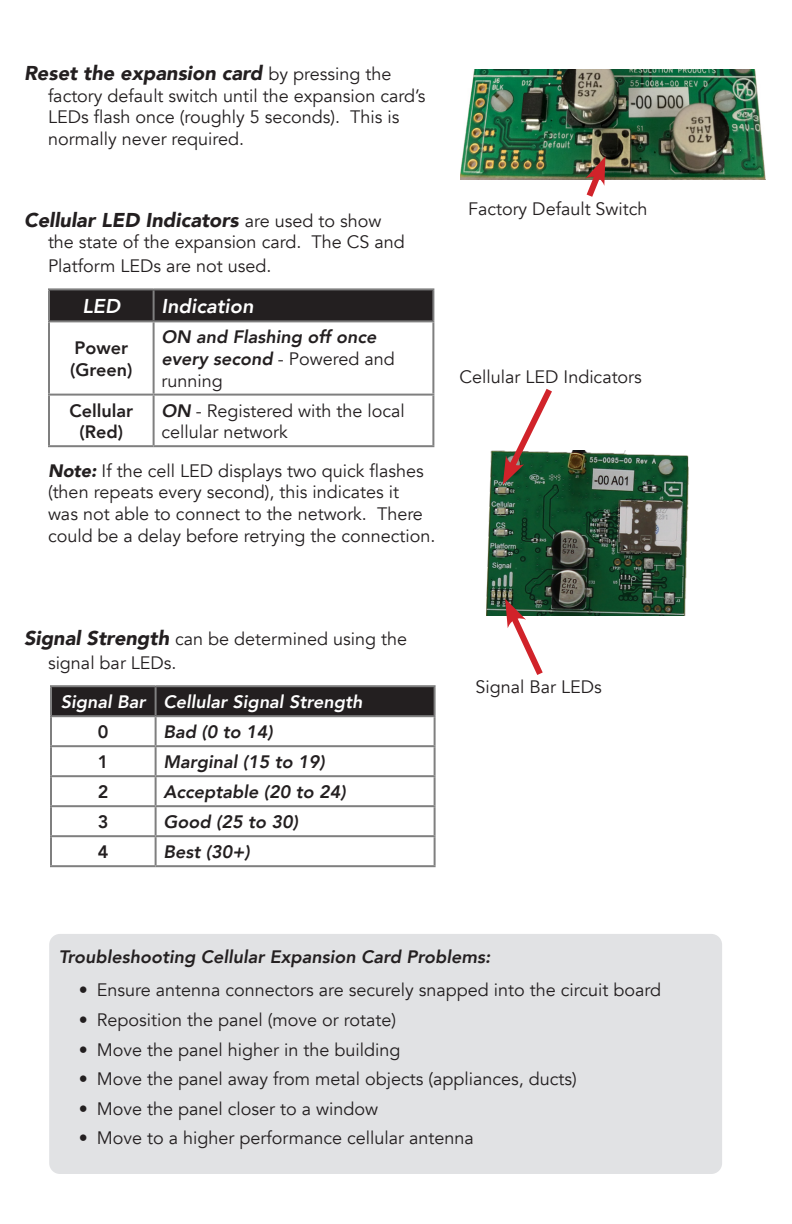
<style>
.page{position:relative;width:792px;height:1224px;background:#fff}
.page>*{position:absolute;margin:0;border:0;box-sizing:border-box;transform-origin:0 0}
.t1{font:italic 900 20px "Avenir";color:#231f20}
.t2{font:italic 800 20px "Avenir";color:#fff}
.t3{font:18px/21.6px "Avenir";color:#231f20}
.t4{font:italic 800 18px/21.6px "Avenir";color:#231f20}
.t5{font:italic 800 18px "Avenir";color:#fff}
.t6{font:800 18px "Avenir";color:#231f20}
.s1{font-weight:400;font-style:normal;font-size:18px}
.s2{font-weight:400;font-style:normal}
.s3{font-weight:800;font-style:italic}
.s4{font-weight:900;font-style:italic}
.s5{font-weight:900;font-style:italic;font-size:20px}
</style>
<div class="page">
<div style="left:50px;top:290px;width:382px;height:30px;background:#231f20"></div>
<hr style="left:48px;top:288px;width:106px;height:2px;background:#7f7f7f">
<hr style="left:48px;top:290px;width:2px;height:30px;background:#7f7f7f">
<hr style="left:154px;top:288px;width:280px;height:2px;background:#7f7f7f">
<hr style="left:153px;top:290px;width:2px;height:30px;background:#7f7f7f">
<hr style="left:432px;top:290px;width:2px;height:30px;background:#7f7f7f">
<hr style="left:48px;top:320px;width:106px;height:2px;background:#7f7f7f">
<hr style="left:48px;top:322px;width:2px;height:72px;background:#7f7f7f">
<hr style="left:154px;top:320px;width:280px;height:2px;background:#7f7f7f">
<hr style="left:153px;top:322px;width:2px;height:72px;background:#7f7f7f">
<hr style="left:432px;top:322px;width:2px;height:72px;background:#7f7f7f">
<hr style="left:48px;top:394px;width:106px;height:2px;background:#7f7f7f">
<hr style="left:48px;top:396px;width:2px;height:49px;background:#7f7f7f">
<hr style="left:154px;top:394px;width:280px;height:2px;background:#7f7f7f">
<hr style="left:153px;top:396px;width:2px;height:49px;background:#7f7f7f">
<hr style="left:432px;top:396px;width:2px;height:49px;background:#7f7f7f">
<hr style="left:48px;top:445px;width:106px;height:2px;background:#7f7f7f">
<hr style="left:154px;top:445px;width:280px;height:2px;background:#7f7f7f">
<div style="left:52px;top:687px;width:382px;height:28px;background:#231f20"></div>
<hr style="left:50px;top:685px;width:106px;height:2px;background:#7f7f7f">
<hr style="left:50px;top:687px;width:2px;height:28px;background:#7f7f7f">
<hr style="left:156px;top:685px;width:280px;height:2px;background:#7f7f7f">
<hr style="left:155px;top:687px;width:2px;height:28px;background:#7f7f7f">
<hr style="left:434px;top:687px;width:2px;height:28px;background:#7f7f7f">
<hr style="left:50px;top:715px;width:106px;height:2px;background:#7f7f7f">
<hr style="left:50px;top:717px;width:2px;height:28px;background:#7f7f7f">
<hr style="left:156px;top:715px;width:280px;height:2px;background:#7f7f7f">
<hr style="left:155px;top:717px;width:2px;height:28px;background:#7f7f7f">
<hr style="left:434px;top:717px;width:2px;height:28px;background:#7f7f7f">
<hr style="left:50px;top:745px;width:106px;height:2px;background:#7f7f7f">
<hr style="left:50px;top:747px;width:2px;height:28px;background:#7f7f7f">
<hr style="left:156px;top:745px;width:280px;height:2px;background:#7f7f7f">
<hr style="left:155px;top:747px;width:2px;height:28px;background:#7f7f7f">
<hr style="left:434px;top:747px;width:2px;height:28px;background:#7f7f7f">
<hr style="left:50px;top:775px;width:106px;height:2px;background:#7f7f7f">
<hr style="left:50px;top:777px;width:2px;height:28px;background:#7f7f7f">
<hr style="left:156px;top:775px;width:280px;height:2px;background:#7f7f7f">
<hr style="left:155px;top:777px;width:2px;height:28px;background:#7f7f7f">
<hr style="left:434px;top:777px;width:2px;height:28px;background:#7f7f7f">
<hr style="left:50px;top:805px;width:106px;height:2px;background:#7f7f7f">
<hr style="left:50px;top:807px;width:2px;height:28px;background:#7f7f7f">
<hr style="left:156px;top:805px;width:280px;height:2px;background:#7f7f7f">
<hr style="left:155px;top:807px;width:2px;height:28px;background:#7f7f7f">
<hr style="left:434px;top:807px;width:2px;height:28px;background:#7f7f7f">
<hr style="left:50px;top:835px;width:106px;height:2px;background:#7f7f7f">
<hr style="left:50px;top:837px;width:2px;height:28px;background:#7f7f7f">
<hr style="left:156px;top:835px;width:280px;height:2px;background:#7f7f7f">
<hr style="left:155px;top:837px;width:2px;height:28px;background:#7f7f7f">
<hr style="left:434px;top:837px;width:2px;height:28px;background:#7f7f7f">
<hr style="left:50px;top:865px;width:106px;height:2px;background:#7f7f7f">
<hr style="left:156px;top:865px;width:280px;height:2px;background:#7f7f7f">
<img style="left:461px;top:70px;width:305px;height:110px">
<svg style="left:582px;top:156px;width:25px;height:41px"></svg>
<div style="left:49px;top:934px;width:673px;height:240px;background:#e1e2e4;border-radius:11px"></div>
<img style="left:486px;top:450px;width:203px;height:165px">
<svg style="left:502px;top:388px;width:55px;height:97px"></svg>
<svg style="left:504px;top:599px;width:44px;height:76px"></svg>
<p class="t1" style="left:24px;top:57px;width:369px">Reset the expansion card <span class="s1">by pressing the</span></p>
<p class="t3" style="left:48px;top:85px;width:379px">factory default switch until the expansion card’s<br>LEDs flash once (roughly 5 seconds). This is normally never required.</p>
<p class="t1" style="left:24px;top:203px;width:359px">Cellular LED Indicators <span class="s1">are used to show</span></p>
<p class="t3" style="left:48px;top:231px;width:358px;line-height:24px">the state of the expansion card. The CS and<br>Platform LEDs are not used.</p>
<p class="t2" style="left:82px;top:295px;width:39px">LED</p>
<p class="t2" style="left:162px;top:295px;width:93px">Indication</p>
<p class="t6" style="left:74px;top:334px;width:55px">Power</p>
<p class="t6" style="left:70px;top:356px;width:64px">(Green)</p>
<p class="t4" style="left:162px;top:326px;width:235px">ON and Flashing off once every second <span class="s2">- Powered and running</span></p>
<p class="t3" style="left:162px;top:400px;width:245px"><span class="s3">ON</span> - Registered with the local cellular network</p>
<p class="t3" style="left:48px;top:460px;width:389px"><span class="s4">Note:</span> If the cell LED displays two quick flashes (then repeats every second), this indicates it<br>was not able to connect to the network. There could be a delay before retrying the connection.</p>
<p class="t6" style="left:69px;top:396px;width:65px">Cellular</p>
<p class="t6" style="left:79px;top:418px;width:45px">(Red)</p>
<p class="t3" style="left:468px;top:198px;width:181px">Factory Default Switch</p>
<p class="t3" style="left:460px;top:366px;width:184px">Cellular LED Indicators</p>
<p class="t3" style="left:48px;top:627px;width:361px;line-height:24px;text-indent:-24px"><span class="s5">Signal Strength</span> can be determined using the signal bar LEDs.</p>
<p class="t5" style="left:61px;top:691px;width:86px">Signal Bar</p>
<p class="t5" style="left:164px;top:691px;width:200px">Cellular Signal Strength</p>
<p class="t6" style="left:98px;top:718px;width:12px">0</p>
<p class="t4" style="left:164px;top:721px;width:111px">Bad (0 to 14)</p>
<p class="t6" style="left:98px;top:748px;width:12px">1</p>
<p class="t4" style="left:164px;top:751px;width:163px">Marginal (15 to 19)</p>
<p class="t6" style="left:98px;top:778px;width:12px">2</p>
<p class="t4" style="left:164px;top:781px;width:184px">Acceptable (20 to 24)</p>
<p class="t6" style="left:98px;top:808px;width:12px">3</p>
<p class="t4" style="left:164px;top:811px;width:136px">Good (25 to 30)</p>
<p class="t6" style="left:98px;top:838px;width:12px">4</p>
<p class="t4" style="left:164px;top:841px;width:88px">Best (30+)</p>
<p class="t3" style="left:475px;top:676px;width:128px">Signal Bar LEDs</p>
<p class="t4" style="left:59px;top:946px;width:433px">Troubleshooting Cellular Expansion Card Problems:</p>
<p class="t3" style="left:79px;top:980px;width:584px">• Ensure antenna connectors are securely snapped into the circuit board</p>
<p class="t3" style="left:79px;top:1009px;width:319px">• Reposition the panel (move or rotate)</p>
<p class="t3" style="left:79px;top:1039px;width:323px">• Move the panel higher in the building</p>
<p class="t3" style="left:79px;top:1069px;width:500px">• Move the panel away from metal objects (appliances, ducts)</p>
<p class="t3" style="left:79px;top:1098px;width:301px">• Move the panel closer to a window</p>
<p class="t3" style="left:79px;top:1128px;width:397px">• Move to a higher performance cellular antenna</p>
</div>
